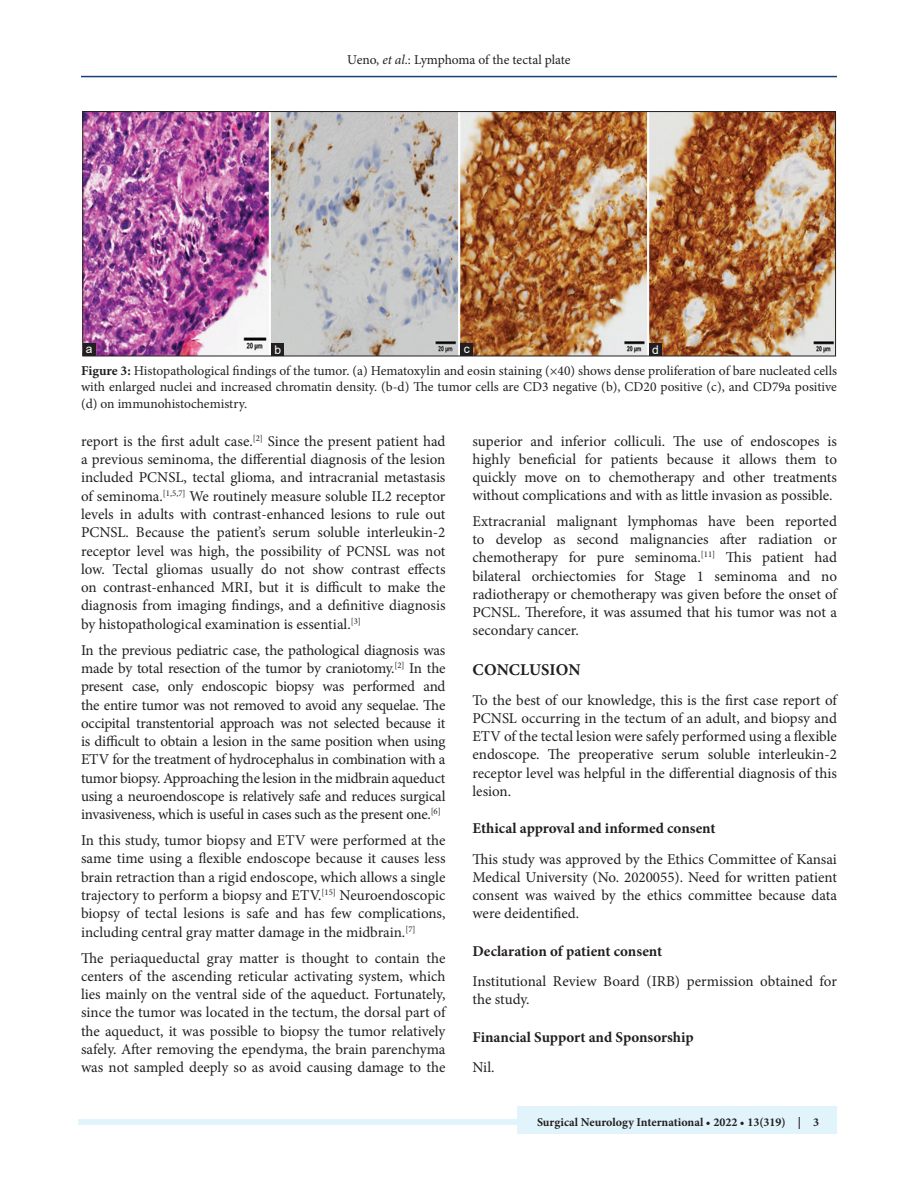
<style>
.page{position:relative;width:918px;height:1188px;background:#fff}
.page>*{position:absolute;margin:0;border:0;box-sizing:border-box;transform-origin:0 0}
.t1{font:700 16.5px "Minion Pro";color:#231f20}
.TX{font:15px/18.3px "Minion Pro";letter-spacing:-.005em;color:#231f20;text-align:justify}
.t2{font:700 15px "Minion Pro";color:#231f20}
.FGC{font:13.5px/16.5px "Minion Pro";letter-spacing:-.005em;color:#231f20;text-align:justify}
.JF{font:700 12px "Minion Pro";color:#231f20}
.LABEL{font:12px "Arial";color:#fff}
.s1{font-style:italic}
.s2{font-weight:700}
</style>
<div class="page">
<hr style="left:81px;top:76px;width:756px;height:1px;background:#164077">
<div style="left:78px;top:1119px;width:756px;height:6px;background:#e1f4fc"></div>
<div style="left:518px;top:1106px;width:319px;height:28px;background:#e1f4fc"></div>
<img style="left:85px;top:113px;width:749px;height:241px">
<div style="left:83px;top:111px;width:753px;height:245px;border:1px solid #231f20"></div>
<div style="left:649px;top:343px;width:13px;height:13px;background:#231f20"></div>
<div style="left:460px;top:343px;width:13px;height:13px;background:#231f20"></div>
<div style="left:271px;top:343px;width:13px;height:13px;background:#231f20"></div>
<div style="left:83px;top:343px;width:13px;height:13px;background:#231f20"></div>
<p class="FGC" style="left:347px;top:51px;width:225px">Ueno, <span class="s1">et al</span>.: Lymphoma of the tectal plate</p>
<p class="LABEL" style="left:86px;top:340px;width:8px">a</p>
<p class="LABEL" style="left:275px;top:341px;width:8px">b</p>
<p class="LABEL" style="left:464px;top:340px;width:7px">c</p>
<p class="LABEL" style="left:652px;top:341px;width:8px">d</p>
<p class="FGC" style="left:81px;top:362px;width:758px"><span class="s2">Figure 3:</span> Histopathological findings of the tumor. (a) Hematoxylin and eosin staining (×40) shows dense proliferation of bare nucleated cells with enlarged nuclei and increased chromatin density. (b-d) The tumor cells are CD3 negative (b), CD20 positive (c), and CD79a positive (d) on immunohistochemistry.</p>
<p class="TX" style="left:81px;top:432px;width:366px">report is the first adult case.<sup>[2]</sup> Since the present patient had a previous seminoma, the differential diagnosis of the lesion included PCNSL, tectal glioma, and intracranial metastasis of seminoma.<sup>[1,5,7]</sup> We routinely measure soluble IL2 receptor levels in adults with contrast-enhanced lesions to rule out PCNSL. Because the patient’s serum soluble interleukin-2 receptor level was high, the possibility of PCNSL was not low. Tectal gliomas usually do not show contrast effects on contrast-enhanced MRI, but it is difficult to make the diagnosis from imaging findings, and a definitive diagnosis by histopathological examination is essential.<sup>[3]</sup></p>
<p class="TX" style="left:81px;top:641px;width:366px">In the previous pediatric case, the pathological diagnosis was made by total resection of the tumor by craniotomy.<sup>[2]</sup> In the present case, only endoscopic biopsy was performed and the entire tumor was not removed to avoid any sequelae. The occipital transtentorial approach was not selected because it is difficult to obtain a lesion in the same position when using ETV for the treatment of hydrocephalus in combination with a tumor biopsy. Approaching the lesion in the midbrain aqueduct using a neuroendoscope is relatively safe and reduces surgical invasiveness, which is useful in cases such as the present one.<sup>[6]</sup></p>
<p class="TX" style="left:81px;top:831px;width:366px">In this study, tumor biopsy and ETV were performed at the same time using a flexible endoscope because it causes less brain retraction than a rigid endoscope, which allows a single trajectory to perform a biopsy and ETV.<sup>[15]</sup> Neuroendoscopic biopsy of tectal lesions is safe and has few complications, including central gray matter damage in the midbrain.<sup>[7]</sup></p>
<p class="TX" style="left:81px;top:949px;width:366px">The periaqueductal gray matter is thought to contain the centers of the ascending reticular activating system, which lies mainly on the ventral side of the aqueduct. Fortunately, since the tumor was located in the tectum, the dorsal part of the aqueduct, it was possible to biopsy the tumor relatively safely. After removing the ependyma, the brain parenchyma was not sampled deeply so as avoid causing damage to the</p>
<p class="TX" style="left:472px;top:432px;width:366px">superior and inferior colliculi. The use of endoscopes is highly beneficial for patients because it allows them to quickly move on to chemotherapy and other treatments without complications and with as little invasion as possible.</p>
<p class="TX" style="left:472px;top:512px;width:366px">Extracranial malignant lymphomas have been reported to develop as second malignancies after radiation or chemotherapy for pure seminoma.<sup>[11]</sup> This patient had bilateral orchiectomies for Stage 1 seminoma and no radiotherapy or chemotherapy was given before the onset of PCNSL. Therefore, it was assumed that his tumor was not a secondary cancer.</p>
<h1 class="t1" style="left:473px;top:658px;width:109px">CONCLUSION</h1>
<p class="TX" style="left:472px;top:691px;width:366px">To the best of our knowledge, this is the first case report of PCNSL occurring in the tectum of an adult, and biopsy and ETV of the tectal lesion were safely performed using a flexible endoscope. The preoperative serum soluble interleukin-2 receptor level was helpful in the differential diagnosis of this lesion.</p>
<h2 class="t2" style="left:472px;top:818px;width:245px">Ethical approval and informed consent</h2>
<p class="TX" style="left:472px;top:850px;width:366px">This study was approved by the Ethics Committee of Kansai Medical University (No. 2020055). Need for written patient consent was waived by the ethics committee because data were deidentified.</p>
<h2 class="t2" style="left:472px;top:941px;width:191px">Declaration of patient consent</h2>
<p class="TX" style="left:472px;top:972px;width:366px">Institutional Review Board (IRB) permission obtained for the study.</p>
<h2 class="t2" style="left:472px;top:1027px;width:223px">Financial Support and Sponsorship</h2>
<p class="TX" style="left:472px;top:1058px;width:24px">Nil.</p>
<p class="JF" style="left:537px;top:1113px;width:284px">Surgical Neurology International • 2022 • 13(319) | 3</p>
</div>
